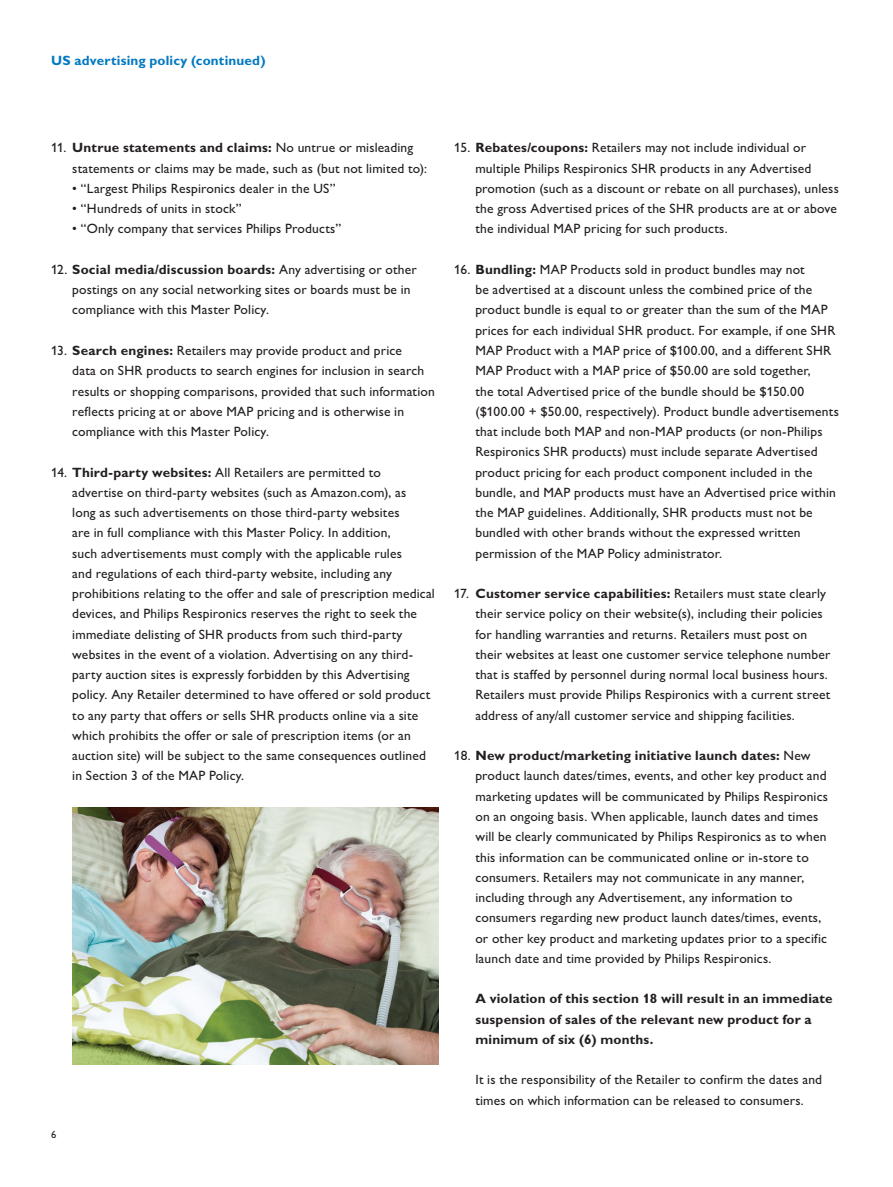
<style>
.page{position:relative;width:893px;height:1187px;background:#fff}
.page>*{position:absolute;margin:0;border:0;box-sizing:border-box;transform-origin:0 0}
.t1{font:13.5px/20.2px "Gill Sans Alt One WGL";letter-spacing:.015em;color:#231f20}
.t2{font:700 13.5px/20.2px "Gill Sans Alt One WGL";letter-spacing:.015em;color:#231f20}
._02_Body_text_headin{font:700 13.5px "Gill Sans Alt One WGL";letter-spacing:.015em;color:#0079c2}
.t3{font:10.5px "Gill Sans Alt One WGL";color:#231f20}
.s1{font-weight:700}
</style>
<div class="page">
<img style="left:72px;top:807px;width:367px;height:257px">
<p class="_02_Body_text_headin" style="left:51px;top:51px;width:216px">US advertising policy (continued)</p>
<p class="t1" style="left:72px;top:137px;width:356px;text-indent:-21px">11. <span class="s1">Untrue statements and claims:</span> No untrue or misleading statements or claims may be made, such as (but not limited to):</p>
<p class="t1" style="left:72px;top:178px;width:265px">• “Largest Philips Respironics dealer in the US”</p>
<p class="t1" style="left:72px;top:198px;width:171px">• “Hundreds of units in stock”</p>
<p class="t1" style="left:72px;top:218px;width:270px">• “Only company that services Philips Products”</p>
<p class="t1" style="left:72px;top:259px;width:346px;text-indent:-21px">12. <span class="s1">Social media/discussion boards:</span> Any advertising or other postings on any social networking sites or boards must be in compliance with this Master Policy.</p>
<p class="t1" style="left:72px;top:340px;width:364px;text-indent:-21px">13. <span class="s1">Search engines:</span> Retailers may provide product and price<br>data on SHR products to search engines for inclusion in search results or shopping comparisons, provided that such information reflects pricing at or above MAP pricing and is otherwise in compliance with this Master Policy.</p>
<p class="t1" style="left:72px;top:461px;width:364px;text-indent:-21px">14. <span class="s1">Third-party websites:</span> All Retailers are permitted to advertise on third-party websites (such as Amazon.com), as<br>long as such advertisements on those third-party websites<br>are in full compliance with this Master Policy. In addition,<br>such advertisements must comply with the applicable rules<br>and regulations of each third-party website, including any prohibitions relating to the offer and sale of prescription medical devices, and Philips Respironics reserves the right to seek the immediate delisting of SHR products from such third-party websites in the event of a violation. Advertising on any third&shy;party auction sites is expressly forbidden by this Advertising policy. Any Retailer determined to have offered or sold product to any party that offers or sells SHR products online via a site which prohibits the offer or sale of prescription items (or an auction site) will be subject to the same consequences outlined in Section 3 of the MAP Policy.</p>
<p class="t3" style="left:51px;top:1127px;width:7px">6</p>
<p class="t1" style="left:475px;top:137px;width:365px;text-indent:-21px">15. <span class="s1">Rebates/coupons:</span> Retailers may not include individual or multiple Philips Respironics SHR products in any Advertised promotion (such as a discount or rebate on all purchases), unless the gross Advertised prices of the SHR products are at or above the individual MAP pricing for such products.</p>
<p class="t1" style="left:475px;top:259px;width:365px;text-indent:-21px">16. <span class="s1">Bundling:</span> MAP Products sold in product bundles may not<br>be advertised at a discount unless the combined price of the product bundle is equal to or greater than the sum of the MAP prices for each individual SHR product. For example, if one SHR MAP Product with a MAP price of $100.00, and a different SHR MAP Product with a MAP price of $50.00 are sold together,<br>the total Advertised price of the bundle should be $150.00 ($100.00 + $50.00, respectively). Product bundle advertisements that include both MAP and non-MAP products (or non-Philips Respironics SHR products) must include separate Advertised product pricing for each product component included in the bundle, and MAP products must have an Advertised price within the MAP guidelines. Additionally, SHR products must not be bundled with other brands without the expressed written permission of the MAP Policy administrator.</p>
<p class="t1" style="left:475px;top:583px;width:356px;text-indent:-21px">17. <span class="s1">Customer service capabilities:</span> Retailers must state clearly their service policy on their website(s), including their policies for handling warranties and returns. Retailers must post on their websites at least one customer service telephone number that is staffed by personnel during normal local business hours.<br>Retailers must provide Philips Respironics with a current street address of any/all customer service and shipping facilities.</p>
<p class="t1" style="left:475px;top:745px;width:354px;text-indent:-21px">18. <span class="s1">New product/marketing initiative launch dates:</span> New product launch dates/times, events, and other key product and marketing updates will be communicated by Philips Respironics on an ongoing basis. When applicable, launch dates and times will be clearly communicated by Philips Respironics as to when this information can be communicated online or in-store to consumers. Retailers may not communicate in any manner, including through any Advertisement, any information to consumers regarding new product launch dates/times, events, or other key product and marketing updates prior to a specific launch date and time provided by Philips Respironics.</p>
<p class="t2" style="left:475px;top:988px;width:359px">A violation of this section 18 will result in an immediate suspension of sales of the relevant new product for a minimum of six (6) months.</p>
<p class="t1" style="left:475px;top:1069px;width:348px">It is the responsibility of the Retailer to confirm the dates and times on which information can be released to consumers.</p>
</div>
